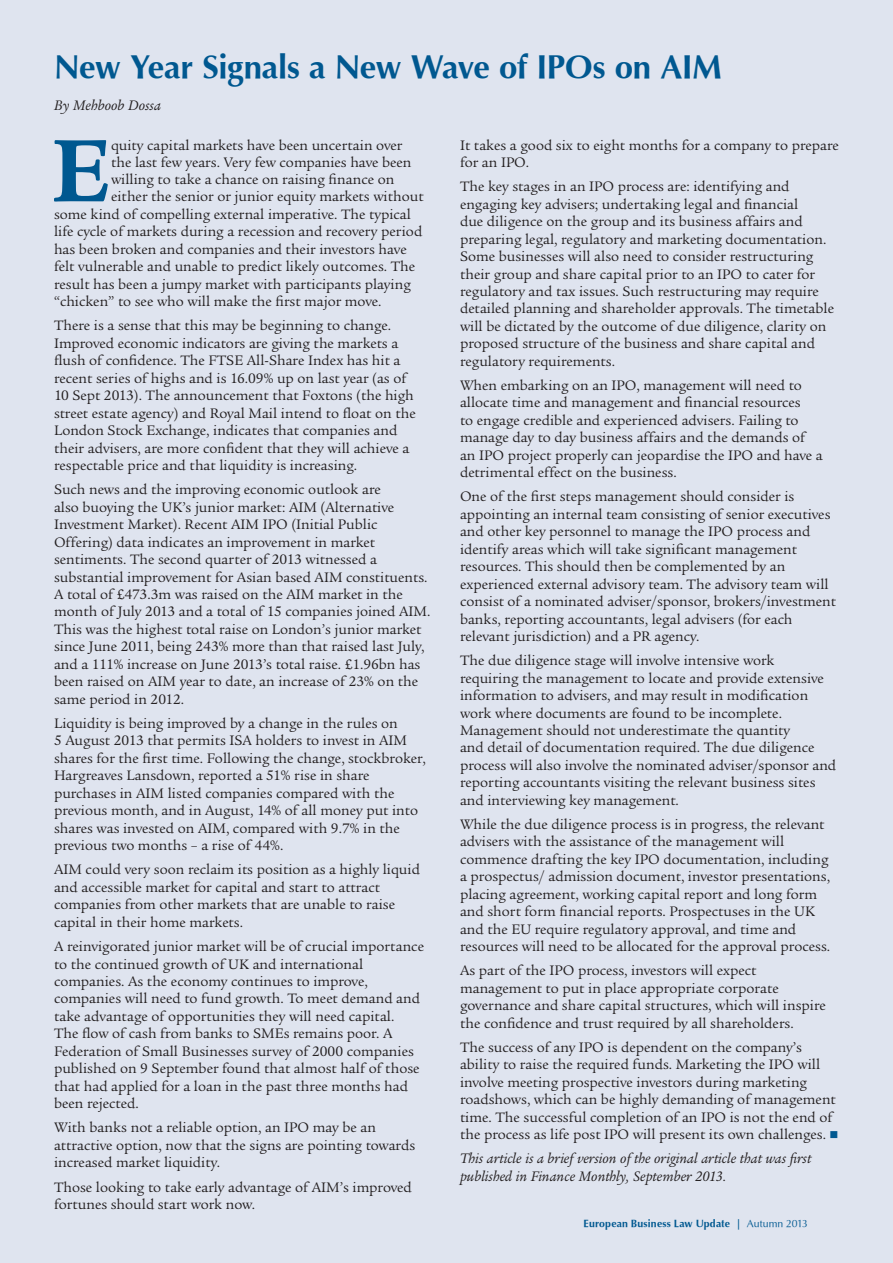
<style>
.page{position:relative;width:893px;height:1263px;background:#dfe4ef}
.page>*{position:absolute;margin:0;border:0;box-sizing:border-box;transform-origin:0 0}
.t1{font:700 96.3px "Legacy Ser ITC";color:#005890}
.t2{font:700 33px "Optima";letter-spacing:-.015em;color:#005890}
.t3{font:15px/17.4px "Legacy Ser ITC";color:#231f20}
.t4{font:italic 15px/17.4px "Legacy Ser ITC";color:#231f20}
.t5{font:700 10.5px "Optima";letter-spacing:.015em;color:#005890}
.s1{color:#005890}
.s2{font-weight:400}
</style>
<div class="page">
<h2 class="t2" style="left:54px;top:48px;width:669px">New Year Signals a New Wave of IPOs on AIM</h2>
<p class="t4" style="left:54px;top:96px;width:109px">By Mehboob Dossa</p>
<h1 class="t1" style="left:50px;top:115px;width:62px">E</h1>
<p class="t3" style="left:111px;top:136px;width:293px">quity capital markets have been uncertain over</p>
<p class="t3" style="left:460px;top:136px;width:380px">It takes a good six to eight months for a company to prepare for an IPO.</p>
<p class="t3" style="left:460px;top:178px;width:376px">The key stages in an IPO process are: identifying and engaging key advisers; undertaking legal and financial<br>due diligence on the group and its business affairs and preparing legal, regulatory and marketing documentation.<br>Some businesses will also need to consider restructuring their group and share capital prior to an IPO to cater for regulatory and tax issues. Such restructuring may require detailed planning and shareholder approvals. The timetable will be dictated by the outcome of due diligence, clarity on proposed structure of the business and share capital and regulatory requirements.</p>
<p class="t3" style="left:460px;top:377px;width:364px">When embarking on an IPO, management will need to allocate time and management and financial resources<br>to engage credible and experienced advisers. Failing to manage day to day business affairs and the demands of an IPO project properly can jeopardise the IPO and have a detrimental effect on the business.</p>
<p class="t3" style="left:460px;top:488px;width:378px">One of the first steps management should consider is appointing an internal team consisting of senior executives and other key personnel to manage the IPO process and identify areas which will take significant management resources. This should then be complemented by an experienced external advisory team. The advisory team will consist of a nominated adviser/sponsor, brokers/investment banks, reporting accountants, legal advisers (for each relevant jurisdiction) and a PR agency.</p>
<p class="t3" style="left:460px;top:652px;width:378px">The due diligence stage will involve intensive work requiring the management to locate and provide extensive information to advisers, and may result in modification work where documents are found to be incomplete.<br>Management should not underestimate the quantity<br>and detail of documentation required. The due diligence process will also involve the nominated adviser/sponsor and reporting accountants visiting the relevant business sites and interviewing key management.</p>
<p class="t3" style="left:460px;top:816px;width:372px">While the due diligence process is in progress, the relevant advisers with the assistance of the management will commence drafting the key IPO documentation, including a prospectus/ admission document, investor presentations, placing agreement, working capital report and long form and short form financial reports. Prospectuses in the UK and the EU require regulatory approval, and time and resources will need to be allocated for the approval process.</p>
<p class="t3" style="left:460px;top:962px;width:367px">As part of the IPO process, investors will expect management to put in place appropriate corporate governance and share capital structures, which will inspire the confidence and trust required by all shareholders.</p>
<p class="t3" style="left:460px;top:1038px;width:380px">The success of any IPO is dependent on the company’s ability to raise the required funds. Marketing the IPO will involve meeting prospective investors during marketing roadshows, which can be highly demanding of management time. The successful completion of an IPO is not the end of the process as life post IPO will present its own challenges. <span class="s1">■</span></p>
<p class="t4" style="left:460px;top:1150px;width:353px">This article is a brief version of the original article that was first published in Finance Monthly, September 2013.</p>
<p class="t5" style="left:584px;top:1217px;width:226px">European Business Law Update | <span class="s2">Autumn 2013</span></p>
<p class="t3" style="left:111px;top:154px;width:302px">the last few years. Very few companies have been</p>
<p class="t3" style="left:111px;top:171px;width:285px">willing to take a chance on raising finance on</p>
<p class="t3" style="left:111px;top:188px;width:314px">either the senior or junior equity markets without</p>
<p class="t3" style="left:54px;top:206px;width:359px">some kind of compelling external imperative. The typical</p>
<p class="t3" style="left:54px;top:223px;width:370px">life cycle of markets during a recession and recovery period</p>
<p class="t3" style="left:54px;top:240px;width:354px">has been broken and companies and their investors have</p>
<p class="t3" style="left:54px;top:258px;width:363px">felt vulnerable and unable to predict likely outcomes. The</p>
<p class="t3" style="left:54px;top:275px;width:358px">result has been a jumpy market with participants playing</p>
<p class="t3" style="left:54px;top:293px;width:329px">“chicken” to see who will make the first major move.</p>
<p class="t3" style="left:54px;top:317px;width:363px">There is a sense that this may be beginning to change.<br>Improved economic indicators are giving the markets a flush of confidence. The FTSE All-Share Index has hit a recent series of highs and is 16.09% up on last year (as of 10 Sept 2013). The announcement that Foxtons (the high street estate agency) and Royal Mail intend to float on the London Stock Exchange, indicates that companies and their advisers, are more confident that they will achieve a respectable price and that liquidity is increasing.</p>
<p class="t3" style="left:54px;top:481px;width:378px">Such news and the improving economic outlook are<br>also buoying the UK’s junior market: AIM (Alternative Investment Market). Recent AIM IPO (Initial Public Offering) data indicates an improvement in market sentiments. The second quarter of 2013 witnessed a substantial improvement for Asian based AIM constituents.<br>A total of £473.3m was raised on the AIM market in the month of July 2013 and a total of 15 companies joined AIM.<br>This was the highest total raise on London’s junior market since June 2011, being 243% more than that raised last July, and a 111% increase on June 2013’s total raise. £1.96bn has been raised on AIM year to date, an increase of 23% on the same period in 2012.</p>
<p class="t3" style="left:54px;top:715px;width:373px">Liquidity is being improved by a change in the rules on<br>5 August 2013 that permits ISA holders to invest in AIM shares for the first time. Following the change, stockbroker, Hargreaves Lansdown, reported a 51% rise in share purchases in AIM listed companies compared with the previous month, and in August, 14% of all money put into shares was invested on AIM, compared with 9.7% in the previous two months – a rise of 44%.</p>
<p class="t3" style="left:54px;top:861px;width:367px">AIM could very soon reclaim its position as a highly liquid and accessible market for capital and start to attract companies from other markets that are unable to raise capital in their home markets.</p>
<p class="t3" style="left:54px;top:938px;width:372px">A reinvigorated junior market will be of crucial importance to the continued growth of UK and international companies. As the economy continues to improve, companies will need to fund growth. To meet demand and take advantage of opportunities they will need capital.<br>The flow of cash from banks to SMEs remains poor. A Federation of Small Businesses survey of 2000 companies published on 9 September found that almost half of those that had applied for a loan in the past three months had been rejected.</p>
<p class="t3" style="left:54px;top:1119px;width:363px">With banks not a reliable option, an IPO may be an attractive option, now that the signs are pointing towards increased market liquidity.</p>
<p class="t3" style="left:54px;top:1178px;width:359px">Those looking to take early advantage of AIM’s improved fortunes should start work now.</p>
</div>
